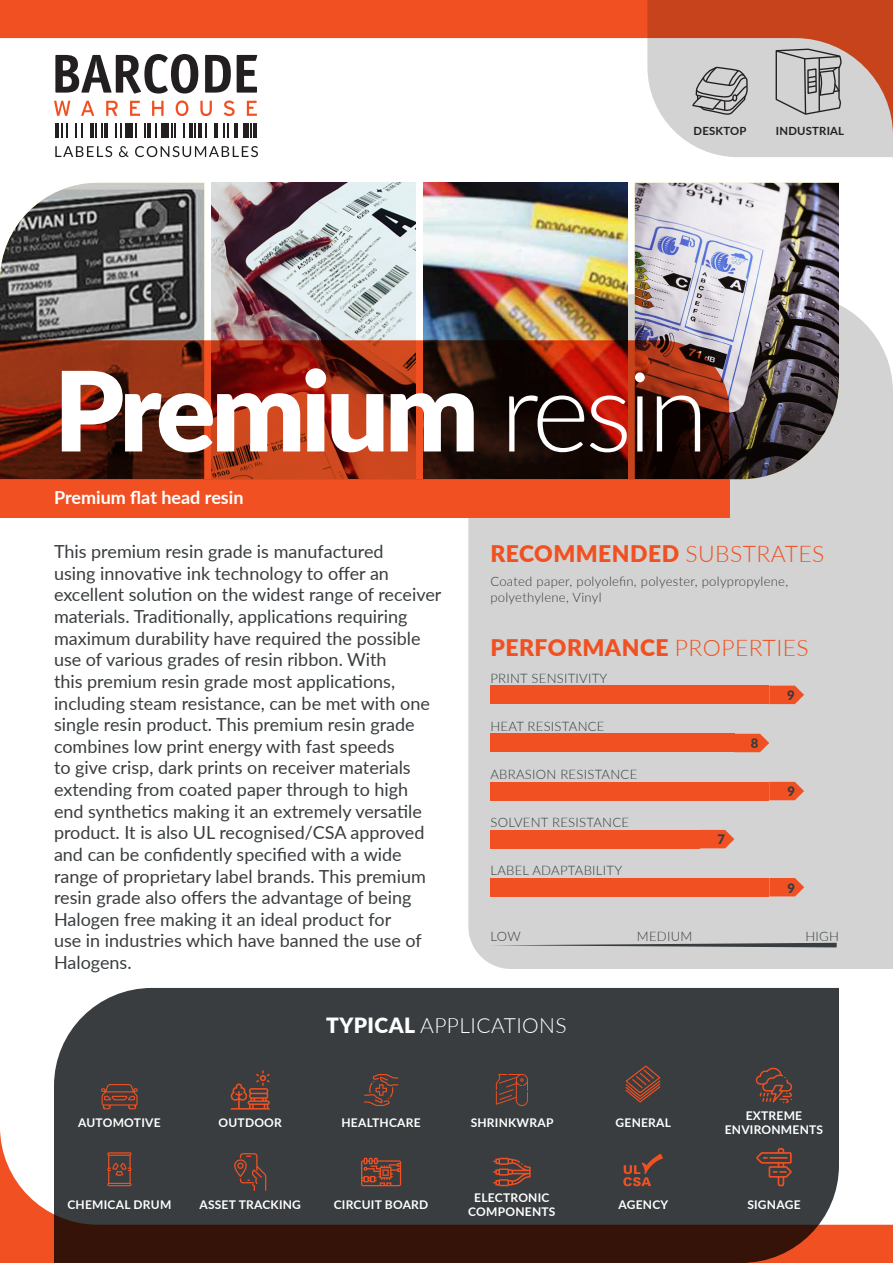
<style>
.page{position:relative;width:893px;height:1263px;background:#fff}
.page>*{position:absolute;margin:0;border:0;box-sizing:border-box;transform-origin:0 0}
.t1{font:900 110.7px "Lato";letter-spacing:-.04em;color:#fff}
.t2{font:900 22.95px "Lato";letter-spacing:.02em;color:#f15122}
.t3{font:300 21px "Lato";letter-spacing:.02em;color:#fff}
.t4{font:18px/21.6px "Lato";color:#393d3f}
.t5{font:700 18px "Lato";color:#fff}
.t6{font:300 13.05px "Lato";letter-spacing:.02em;color:#393d3f}
.t7{font:900 13.05px "Lato";color:#393d3f}
.t8{font:700 12px "Lato";letter-spacing:.02em;color:#fff}
.t9{font:700 11.25px "Lato";letter-spacing:.02em;color:#231f20}
.s1{font-weight:300}
.s2{font-weight:900}
</style>
<div class="page">
<div style="left:54px;top:988px;width:785px;height:139px;background:#393d3f"></div>
<div style="left:468px;top:294px;width:425px;height:675px;background:#d2d3d2"></div>
<hr style="left:56px;top:124px;width:3px;height:14px;background:#231f20">
<hr style="left:90px;top:124px;width:3px;height:14px;background:#231f20">
<hr style="left:104px;top:124px;width:4px;height:14px;background:#231f20">
<hr style="left:147px;top:124px;width:4px;height:14px;background:#231f20">
<hr style="left:189px;top:124px;width:3px;height:14px;background:#231f20">
<hr style="left:198px;top:124px;width:3px;height:14px;background:#231f20">
<hr style="left:214px;top:124px;width:4px;height:14px;background:#231f20">
<div style="left:243px;top:124px;width:5px;height:14px;background:#231f20"></div>
<hr style="left:234px;top:124px;width:3px;height:14px;background:#231f20">
<hr style="left:254px;top:124px;width:3px;height:14px;background:#231f20">
<div style="left:126px;top:124px;width:7px;height:14px;background:#231f20"></div>
<div style="left:162px;top:124px;width:7px;height:14px;background:#231f20"></div>
<svg style="left:55px;top:146px;width:57px;height:11px"></svg>
<svg style="left:119px;top:146px;width:10px;height:11px"></svg>
<svg style="left:135px;top:146px;width:123px;height:11px"></svg>
<img style="left:0;top:183px;width:204px;height:157px">
<img style="left:635px;top:183px;width:204px;height:296px">
<img style="left:423px;top:183px;width:204px;height:157px">
<img style="left:212px;top:183px;width:204px;height:157px">
<div style="left:0;top:479px;width:729px;height:38px;background:#f15122"></div>
<svg style="left:0;top:1127px;width:893px;height:136px;background:#54433e"></svg>
<svg style="left:0;top:0;width:647px;height:136px"></svg>
<svg style="left:0;top:340px;width:729px;height:139px;background:#6d210f"></svg>
<div style="left:490px;top:686px;width:35px;height:18px;background:#f15122"></div>
<div style="left:490px;top:734px;width:35px;height:18px;background:#f15122"></div>
<div style="left:490px;top:782px;width:35px;height:18px;background:#f15122"></div>
<div style="left:490px;top:830px;width:35px;height:18px;background:#f15122"></div>
<div style="left:490px;top:878px;width:35px;height:18px;background:#f15122"></div>
<div style="left:630px;top:686px;width:35px;height:18px;background:#f15122"></div>
<div style="left:630px;top:734px;width:35px;height:18px;background:#f15122"></div>
<div style="left:630px;top:782px;width:35px;height:18px;background:#f15122"></div>
<div style="left:630px;top:830px;width:35px;height:18px;background:#f15122"></div>
<div style="left:630px;top:878px;width:35px;height:18px;background:#f15122"></div>
<div style="left:560px;top:686px;width:35px;height:18px;background:#f15122"></div>
<div style="left:560px;top:734px;width:35px;height:18px;background:#f15122"></div>
<div style="left:560px;top:782px;width:35px;height:18px;background:#f15122"></div>
<div style="left:560px;top:830px;width:35px;height:18px;background:#f15122"></div>
<div style="left:560px;top:878px;width:35px;height:18px;background:#f15122"></div>
<div style="left:700px;top:686px;width:34px;height:18px;background:#f15122"></div>
<div style="left:700px;top:734px;width:34px;height:18px;background:#f15122"></div>
<div style="left:700px;top:782px;width:34px;height:18px;background:#f15122"></div>
<div style="left:700px;top:878px;width:34px;height:18px;background:#f15122"></div>
<div style="left:525px;top:686px;width:35px;height:18px;background:#f15122"></div>
<div style="left:525px;top:734px;width:35px;height:18px;background:#f15122"></div>
<div style="left:525px;top:782px;width:35px;height:18px;background:#f15122"></div>
<div style="left:525px;top:830px;width:35px;height:18px;background:#f15122"></div>
<div style="left:525px;top:878px;width:35px;height:18px;background:#f15122"></div>
<div style="left:665px;top:686px;width:35px;height:18px;background:#f15122"></div>
<div style="left:665px;top:734px;width:35px;height:18px;background:#f15122"></div>
<div style="left:665px;top:782px;width:35px;height:18px;background:#f15122"></div>
<div style="left:665px;top:830px;width:35px;height:18px;background:#f15122"></div>
<div style="left:665px;top:878px;width:35px;height:18px;background:#f15122"></div>
<div style="left:595px;top:686px;width:35px;height:18px;background:#f15122"></div>
<div style="left:595px;top:734px;width:35px;height:18px;background:#f15122"></div>
<div style="left:595px;top:782px;width:35px;height:18px;background:#f15122"></div>
<div style="left:595px;top:830px;width:35px;height:18px;background:#f15122"></div>
<div style="left:595px;top:878px;width:35px;height:18px;background:#f15122"></div>
<div style="left:734px;top:686px;width:35px;height:18px;background:#f15122"></div>
<div style="left:734px;top:782px;width:35px;height:18px;background:#f15122"></div>
<div style="left:734px;top:878px;width:35px;height:18px;background:#f15122"></div>
<svg style="left:769px;top:686px;width:35px;height:18px"></svg>
<svg style="left:734px;top:734px;width:35px;height:18px"></svg>
<svg style="left:769px;top:782px;width:35px;height:18px"></svg>
<svg style="left:700px;top:830px;width:34px;height:18px"></svg>
<svg style="left:769px;top:878px;width:35px;height:18px"></svg>
<svg style="left:625px;top:1065px;width:35px;height:37px"></svg>
<svg style="left:756px;top:1148px;width:36px;height:38px"></svg>
<svg style="left:623px;top:1154px;width:40px;height:32px"></svg>
<svg style="left:493px;top:1158px;width:38px;height:28px"></svg>
<svg style="left:361px;top:1158px;width:40px;height:28px"></svg>
<svg style="left:234px;top:1153px;width:32px;height:38px"></svg>
<svg style="left:107px;top:1152px;width:25px;height:34px"></svg>
<svg style="left:756px;top:1067px;width:36px;height:36px"></svg>
<svg style="left:496px;top:1074px;width:32px;height:32px"></svg>
<svg style="left:364px;top:1074px;width:34px;height:32px"></svg>
<svg style="left:231px;top:1070px;width:39px;height:39px;background:#694237"></svg>
<svg style="left:101px;top:1084px;width:37px;height:25px"></svg>
<svg style="left:647px;top:0;width:246px;height:157px;background:#caa498"></svg>
<svg style="left:490px;top:943px;width:347px;height:4px"></svg>
<p class="t9" style="left:694px;top:123px;width:54px">DESKTOP</p>
<p class="t9" style="left:776px;top:123px;width:70px">INDUSTRIAL</p>
<p class="t1" style="left:54px;top:328px;width:656px">Premium <span class="s1">resin</span></p>
<p class="t5" style="left:54px;top:485px;width:191px">Premium flat head resin</p>
<p class="t4" style="left:54px;top:540px;width:389px">This premium resin grade is manufactured<br>using innovative ink technology to offer an excellent solution on the widest range of receiver materials. Traditionally, applications requiring maximum durability have required the possible use of various grades of resin ribbon. With<br>this premium resin grade most applications, including steam resistance, can be met with one single resin product. This premium resin grade combines low print energy with fast speeds<br>to give crisp, dark prints on receiver materials extending from coated paper through to high end synthetics making it an extremely versatile product. It is also UL recognised/CSA approved and can be confidently specified with a wide range of proprietary label brands. This premium resin grade also offers the advantage of being Halogen free making it an ideal product for<br>use in industries which have banned the use of Halogens.</p>
<p class="t2" style="left:490px;top:536px;width:336px">RECOMMENDED <span class="s1">SUBSTRATES</span></p>
<p class="t6" style="left:490px;top:572px;width:299px">Coated paper, polyolefin, polyester, polypropylene,</p>
<p class="t6" style="left:490px;top:588px;width:113px">polyethylene, Vinyl</p>
<p class="t2" style="left:490px;top:630px;width:320px">PERFORMANCE <span class="s1">PROPERTIES</span></p>
<p class="t6" style="left:490px;top:669px;width:118px">PRINT SENSITIVITY</p>
<p class="t7" style="left:787px;top:685px;width:9px">9</p>
<p class="t7" style="left:751px;top:734px;width:9px">8</p>
<p class="t7" style="left:788px;top:782px;width:9px">9</p>
<p class="t7" style="left:717px;top:830px;width:9px">7</p>
<p class="t7" style="left:788px;top:878px;width:9px">9</p>
<p class="t6" style="left:490px;top:717px;width:116px">HEAT RESISTANCE</p>
<p class="t6" style="left:490px;top:765px;width:148px">ABRASION RESISTANCE</p>
<p class="t6" style="left:490px;top:813px;width:140px">SOLVENT RESISTANCE</p>
<p class="t6" style="left:490px;top:861px;width:133px">LABEL ADAPTABILITY</p>
<p class="t6" style="left:490px;top:927px;width:32px">LOW</p>
<p class="t6" style="left:637px;top:927px;width:57px">MEDIUM</p>
<p class="t6" style="left:805px;top:927px;width:35px">HIGH</p>
<p class="t3" style="left:326px;top:1011px;width:242px"><span class="s2">TYPICAL</span> APPLICATIONS</p>
<p class="t8" style="left:78px;top:1114px;width:84px">AUTOMOTIVE</p>
<p class="t8" style="left:218px;top:1114px;width:65px">OUTDOOR</p>
<p class="t8" style="left:67px;top:1196px;width:105px">CHEMICAL DRUM</p>
<p class="t8" style="left:199px;top:1196px;width:103px">ASSET TRACKING</p>
<p class="t8" style="left:341px;top:1114px;width:81px">HEALTHCARE</p>
<p class="t8" style="left:334px;top:1196px;width:96px">CIRCUIT BOARD</p>
<p class="t8" style="left:471px;top:1114px;width:84px">SHRINKWRAP</p>
<p class="t8" style="left:474px;top:1188px;width:77px">ELECTRONIC</p>
<p class="t8" style="left:468px;top:1203px;width:89px">COMPONENTS</p>
<p class="t8" style="left:616px;top:1114px;width:57px">GENERAL</p>
<p class="t8" style="left:618px;top:1196px;width:51px">AGENCY</p>
<p class="t8" style="left:746px;top:1106px;width:58px">EXTREME</p>
<p class="t8" style="left:725px;top:1121px;width:100px">ENVIRONMENTS</p>
<p class="t8" style="left:747px;top:1196px;width:55px">SIGNAGE</p>
</div>
